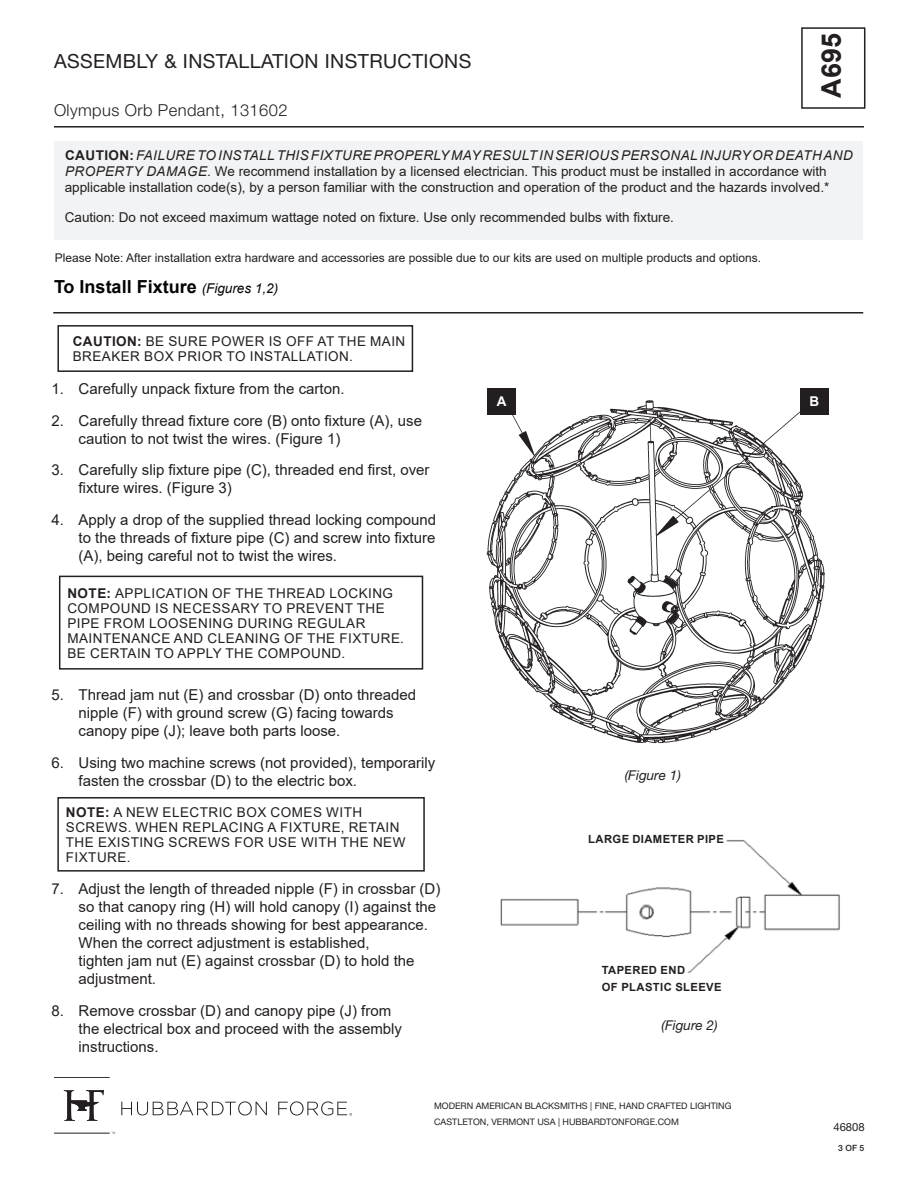
<style>
.page{position:relative;width:918px;height:1188px;background:#fff}
.page>*{position:absolute;margin:0;border:0;box-sizing:border-box;transform-origin:0 0}
.t1{font:700 27px "Arial";color:#231f20}
.t2{font:19.5px "Helvetica Neue LT Std";letter-spacing:.02em;color:#231f20}
.Headers{font:700 18px "Arial";color:#040503}
.t3{font:300 16.5px "Helvetica Neue LT Std";letter-spacing:.025em;color:#231f20}
.t4{font:15px/18px "Arial";color:#231f20}
.slope_ceiling_line{font:13.5px/16.2px "Arial";color:#231f20}
.Headers-2{font:13.5px/15px "Arial";letter-spacing:.035em;color:#231f20}
.slope_ceiling_line-2{font:italic 13.5px "Helvetica Neue LT Std";color:#231f20}
.slope_ceiling_line-3{font:700 13.5px "Arial";color:#fff}
.slope_ceiling_line-4{font:12px "Arial";color:#231f20}
.slope_ceiling_line-5{font:700 11.25px "Arial";letter-spacing:.035em;color:#231f20}
.t5{font:11.25px "Helvetica Neue LT Std";color:#231f20}
.t6{font:9px/16px "Helvetica Neue LT Std";color:#231f20}
.t7{font:500 8.7px "Helvetica Neue LT Std";color:#231f20}
.s1{font-weight:700}
.s2{font-style:italic}
.s3{font-weight:400;font-style:italic;font-size:13.5px}
</style>
<div class="page">
<div style="left:801px;top:27px;width:64px;height:82px;border:2px solid #231f20"></div>
<hr style="left:54px;top:126px;width:810px;height:2px;background:#231f20">
<svg style="left:121px;top:1101px;width:146px;height:14px"></svg>
<hr style="left:54px;top:1133px;width:56px;height:1px;background:#231f20">
<hr style="left:54px;top:1077px;width:56px;height:1px;background:#231f20">
<svg style="left:64px;top:1090px;width:40px;height:31px"></svg>
<svg style="left:278px;top:1101px;width:74px;height:15px"></svg>
<div style="left:55px;top:141px;width:808px;height:99px;background:#f2f3f4"></div>
<hr style="left:53px;top:312px;width:810px;height:2px;background:#231f20">
<div style="left:57px;top:325px;width:356px;height:47px;border:2px solid #231f20"></div>
<div style="left:57px;top:797px;width:368px;height:75px;border:2px solid #231f20"></div>
<div style="left:59px;top:576px;width:364px;height:94px;border:2px solid #231f20"></div>
<img style="left:486px;top:388px;width:343px;height:356px">
<div style="left:800px;top:389px;width:28px;height:26px;background:#231f20"></div>
<div style="left:487px;top:389px;width:28px;height:26px;background:#231f20"></div>
<img style="left:500px;top:840px;width:340px;height:133px">
<div style="left:594px;top:831px;width:130px;height:25px;background:#fff"></div>
<h2 class="t2" style="left:54px;top:49px;width:419px">ASSEMBLY &amp; INSTALLATION INSTRUCTIONS</h2>
<p class="t3" style="left:54px;top:100px;width:235px">Olympus Orb Pendant, 131602</p>
<h1 class="t1" style="left:812px;top:98px;width:66px;rotate:-90deg">A695</h1>
<p class="slope_ceiling_line" style="left:65px;top:147px;width:790px"><span class="s1">CAUTION:</span> <span class="s2">FAILURE TO INSTALL THIS FIXTURE PROPERLY MAY RESULT IN SERIOUS PERSONAL INJURY OR DEATH AND<br>PROPERTY DAMAGE.</span> We recommend installation by a licensed electrician. This product must be installed in accordance with applicable installation code(s), by a person familiar with the construction and operation of the product and the hazards involved.*</p>
<p class="slope_ceiling_line" style="left:65px;top:209px;width:611px">Caution: Do not exceed maximum wattage noted on fixture. Use only recommended bulbs with fixture.</p>
<p class="slope_ceiling_line-4" style="left:55px;top:249px;width:708px">Please Note: After installation extra hardware and accessories are possible due to our kits are used on multiple products and options.</p>
<p class="Headers" style="left:54px;top:274px;width:226px">To Install Fixture <span class="s3">(Figures 1,2)</span></p>
<p class="Headers-2" style="left:73px;top:334px;width:334px"><span class="s1">CAUTION:</span> BE SURE POWER IS OFF AT THE MAIN<br>BREAKER BOX PRIOR TO INSTALLATION.</p>
<p class="t4" style="left:52px;top:380px;width:294px">1. Carefully unpack fixture from the carton.</p>
<p class="t4" style="left:79px;top:412px;width:345px;text-indent:-27px">2. Carefully thread fixture core (B) onto fixture (A), use caution to not twist the wires. (Figure 1)</p>
<p class="t4" style="left:79px;top:461px;width:352px;text-indent:-27px">3. Carefully slip fixture pipe (C), threaded end first, over fixture wires. (Figure 3)</p>
<p class="t4" style="left:79px;top:511px;width:359px;text-align:justify;text-indent:-27px">4. Apply a drop of the supplied thread locking compound to the threads of fixture pipe (C) and screw into fixture (A), being careful not to twist the wires.</p>
<p class="Headers-2" style="left:67px;top:585px;width:338px"><span class="s1">NOTE:</span> APPLICATION OF THE THREAD LOCKING COMPOUND IS NECESSARY TO PREVENT THE PIPE FROM LOOSENING DURING REGULAR MAINTENANCE AND CLEANING OF THE FIXTURE.<br>BE CERTAIN TO APPLY THE COMPOUND.</p>
<p class="t4" style="left:79px;top:686px;width:339px;text-indent:-27px">5. Thread jam nut (E) and crossbar (D) onto threaded nipple (F) with ground screw (G) facing towards canopy pipe (J); leave both parts loose.</p>
<p class="t4" style="left:79px;top:754px;width:358px;text-indent:-27px">6. Using two machine screws (not provided), temporarily fasten the crossbar (D) to the electric box.</p>
<p class="Headers-2" style="left:66px;top:804px;width:341px"><span class="s1">NOTE:</span> A NEW ELECTRIC BOX COMES WITH<br>SCREWS. WHEN REPLACING A FIXTURE, RETAIN<br>THE EXISTING SCREWS FOR USE WITH THE NEW<br>FIXTURE.</p>
<p class="t4" style="left:79px;top:880px;width:363px;text-indent:-27px">7. Adjust the length of threaded nipple (F) in crossbar (D) so that canopy ring (H) will hold canopy (I) against the ceiling with no threads showing for best appearance.<br>When the correct adjustment is established,<br>tighten jam nut (E) against crossbar (D) to hold the adjustment.</p>
<p class="t4" style="left:79px;top:1001px;width:325px;text-indent:-27px">8. Remove crossbar (D) and canopy pipe (J) from the electrical box and proceed with the assembly instructions.</p>
<p class="slope_ceiling_line-3" style="left:497px;top:392px;width:11px">A</p>
<p class="slope_ceiling_line-3" style="left:809px;top:392px;width:11px">B</p>
<p class="slope_ceiling_line-2" style="left:625px;top:767px;width:58px">(Figure 1)</p>
<p class="slope_ceiling_line-5" style="left:588px;top:831px;width:137px">LARGE DIAMETER PIPE</p>
<p class="slope_ceiling_line-5" style="left:602px;top:962px;width:85px">TAPERED END</p>
<p class="slope_ceiling_line-5" style="left:602px;top:979px;width:121px">OF PLASTIC SLEEVE</p>
<p class="slope_ceiling_line-2" style="left:662px;top:1017px;width:58px">(Figure 2)</p>
<p class="t6" style="left:434px;top:1097px;width:299px">MODERN AMERICAN BLACKSMITHS | FINE, HAND CRAFTED LIGHTING<br>CASTLETON, VERMONT USA | HUBBARDTONFORGE.COM</p>
<p class="t5" style="left:833px;top:1120px;width:33px">46808</p>
<p class="t7" style="left:838px;top:1143px;width:28px">3 OF 5</p>
</div>
